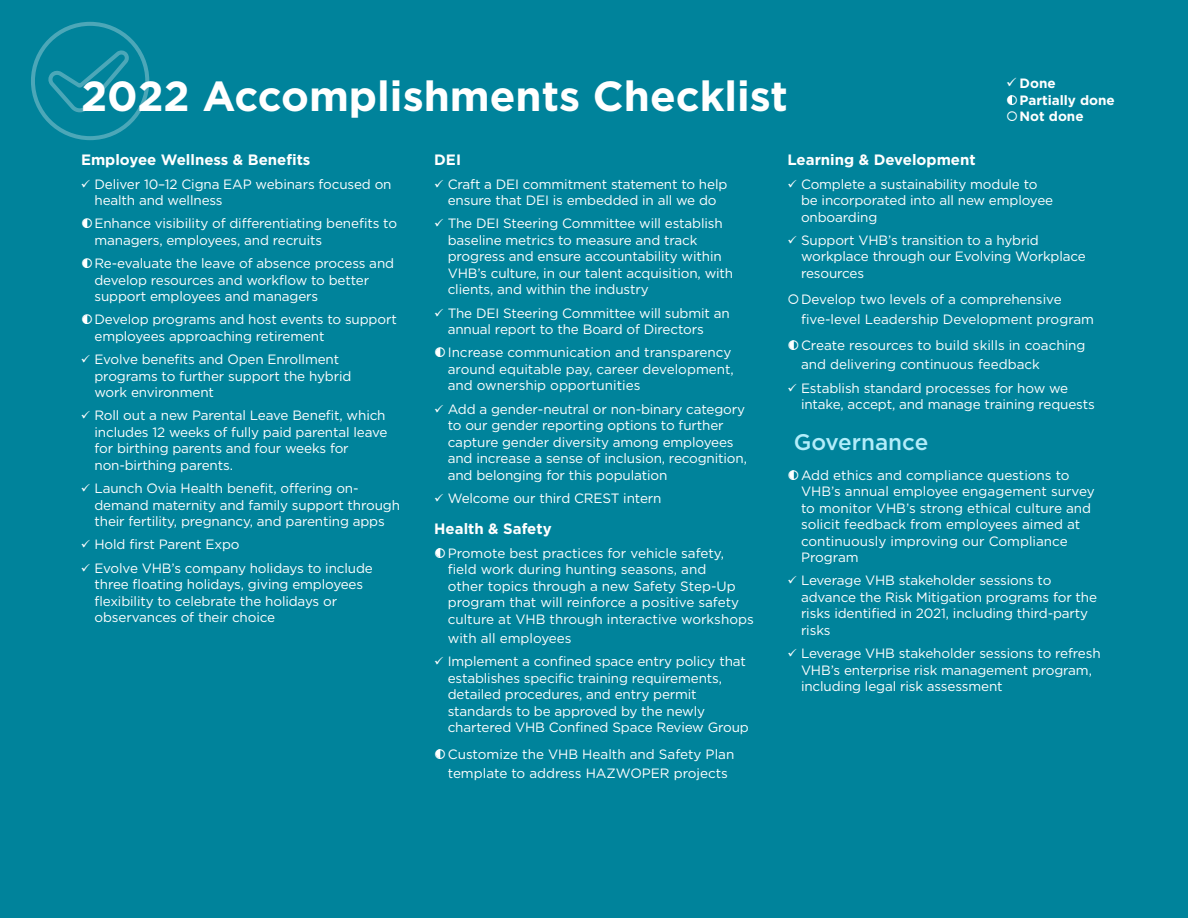
<style>
.page{position:relative;width:1188px;height:918px;background:#00839b}
.page>*{position:absolute;margin:0;border:0;box-sizing:border-box;transform-origin:0 0}
.t1{font:700 42px "Gotham";color:#fff}
.t2{font:500 22.5px "Gotham";color:#b3edfa}
.t3{font:700 15px "Gotham";color:#fff}
.t4{font:13.5px/16.5px "Gotham";letter-spacing:-.01em;color:#fff}
.t5{font:700 13.5px/16.2px "Gotham";color:#fff}
</style>
<div class="page">
<div style="left:31px;top:22px;width:118px;height:118px;border:4px solid #fff;border-radius:50%"></div>
<svg style="left:44px;top:46px;width:89px;height:71px"></svg>
<svg style="left:82px;top:218px;width:6px;height:10px"></svg>
<svg style="left:82px;top:258px;width:6px;height:10px"></svg>
<svg style="left:82px;top:315px;width:6px;height:9px"></svg>
<svg style="left:435px;top:347px;width:6px;height:10px"></svg>
<svg style="left:435px;top:548px;width:6px;height:10px"></svg>
<svg style="left:435px;top:749px;width:6px;height:10px"></svg>
<svg style="left:789px;top:340px;width:5px;height:10px"></svg>
<svg style="left:789px;top:470px;width:5px;height:10px"></svg>
<svg style="left:1007px;top:95px;width:6px;height:10px"></svg>
<p class="t5" style="left:1020px;top:75px;width:97px">Done<br>Partially done<br>Not done</p>
<h1 class="t1" style="left:81px;top:68px;width:709px">2022 Accomplishments Checklist</h1>
<p class="t3" style="left:81px;top:150px;width:231px">Employee Wellness &amp; Benefits</p>
<p class="t4" style="left:94px;top:175px;width:299px">Deliver 10–12 Cigna EAP webinars focused on health and wellness</p>
<p class="t4" style="left:94px;top:215px;width:304px">Enhance visibility of differentiating benefits to managers, employees, and recruits</p>
<p class="t4" style="left:94px;top:255px;width:301px">Re-evaluate the leave of absence process and develop resources and workflow to better support employees and managers</p>
<p class="t4" style="left:94px;top:311px;width:304px">Develop programs and host events to support employees approaching retirement</p>
<p class="t4" style="left:94px;top:351px;width:258px">Evolve benefits and Open Enrollment programs to further support the hybrid work environment</p>
<p class="t4" style="left:94px;top:407px;width:294px">Roll out a new Parental Leave Benefit, which includes 12 weeks of fully paid parental leave for birthing parents and four weeks for non-birthing parents.</p>
<p class="t4" style="left:94px;top:480px;width:307px">Launch Ovia Health benefit, offering on&shy;demand maternity and family support through their fertility, pregnancy, and parenting apps</p>
<p class="t4" style="left:94px;top:533px;width:280px;line-height:23.2px">Hold first Parent Expo<br>Evolve VHB’s company holidays to include</p>
<p class="t4" style="left:94px;top:576px;width:270px">three floating holidays, giving employees flexibility to celebrate the holidays or observances of their choice</p>
<p class="t3" style="left:788px;top:150px;width:190px">Learning &amp; Development</p>
<p class="t4" style="left:801px;top:175px;width:254px">Complete a sustainability module to be incorporated into all new employee onboarding</p>
<p class="t4" style="left:801px;top:232px;width:286px">Support VHB’s transition to a hybrid workplace through our Evolving Workplace resources</p>
<p class="t4" style="left:801px;top:289px;width:295px;line-height:19.5px">Develop two levels of a comprehensive five-level Leadership Development program</p>
<p class="t4" style="left:801px;top:335px;width:286px;line-height:19.5px">Create resources to build skills in coaching and delivering continuous feedback</p>
<p class="t4" style="left:801px;top:379px;width:295px">Establish standard processes for how we intake, accept, and manage training requests</p>
<h2 class="t2" style="left:794px;top:427px;width:136px">Governance</h2>
<p class="t4" style="left:801px;top:466px;width:295px">Add ethics and compliance questions to VHB’s annual employee engagement survey to monitor VHB’s strong ethical culture and solicit feedback from employees aimed at continuously improving our Compliance Program</p>
<p class="t4" style="left:801px;top:572px;width:298px">Leverage VHB stakeholder sessions to advance the Risk Mitigation programs for the risks identified in 2021, including third-party risks</p>
<p class="t4" style="left:801px;top:645px;width:301px">Leverage VHB stakeholder sessions to refresh<br>VHB’s enterprise risk management program, including legal risk assessment</p>
<p class="t3" style="left:434px;top:150px;width:28px">DEI</p>
<p class="t4" style="left:448px;top:175px;width:281px">Craft a DEI commitment statement to help ensure that DEI is embedded in all we do</p>
<p class="t4" style="left:448px;top:215px;width:287px">The DEI Steering Committee will establish baseline metrics to measure and track progress and ensure accountability within VHB’s culture, in our talent acquisition, with clients, and within the industry</p>
<p class="t4" style="left:448px;top:304px;width:284px">The DEI Steering Committee will submit an annual report to the Board of Directors</p>
<p class="t4" style="left:448px;top:344px;width:288px">Increase communication and transparency around equitable pay, career development, and ownership opportunities</p>
<p class="t4" style="left:448px;top:400px;width:301px">Add a gender-neutral or non-binary category to our gender reporting options to further capture gender diversity among employees and increase a sense of inclusion, recognition, and belonging for this population</p>
<p class="t4" style="left:448px;top:490px;width:215px">Welcome our third CREST intern</p>
<p class="t3" style="left:434px;top:519px;width:119px">Health &amp; Safety</p>
<p class="t4" style="left:448px;top:544px;width:308px">Promote best practices for vehicle safety, field work during hunting seasons, and<br>other topics through a new Safety Step-Up program that will reinforce a positive safety culture at VHB through interactive workshops</p>
<p class="t4" style="left:448px;top:626px;width:300px;line-height:23.2px">with all employees<br>Implement a confined space entry policy that</p>
<p class="t4" style="left:448px;top:670px;width:303px">establishes specific training requirements, detailed procedures, and entry permit standards to be approved by the newly chartered VHB Confined Space Review Group</p>
<p class="t4" style="left:448px;top:744px;width:288px;line-height:19.5px">Customize the VHB Health and Safety Plan template to address HAZWOPER projects</p>
</div>
